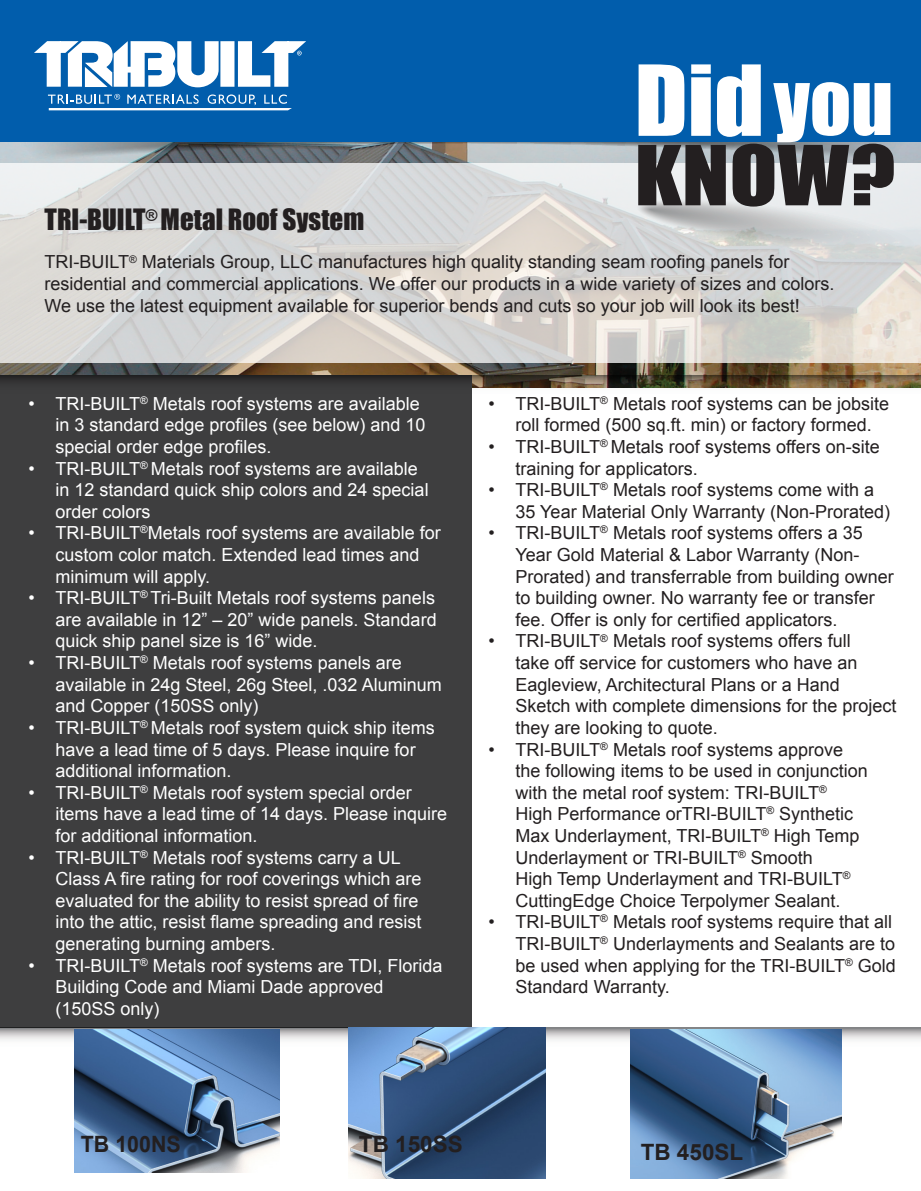
<style>
.page{position:relative;width:921px;height:1191px;background:#fff}
.page>*{position:absolute;margin:0;border:0;box-sizing:border-box;transform-origin:0 0}
.t1{font:27px "Impact";color:#231f20}
.t2{font:700 22.5px "Arial";color:#231f20}
.t3{font:700 22.5px "Arial";color:#231f20;scale:.95 1}
.t4{font:18px/21.6px "Arial";color:#231f20}
.t5{font:18px/21.6px "Arial";color:#fff}
</style>
<div class="page">
<img style="left:0;top:141px;width:921px;height:234px">
<svg style="left:0;top:163px;width:921px;height:200px;background:#d9d7d5"></svg>
<img style="left:4px;top:141px;width:628px;height:19px">
<div style="left:0;top:375px;width:472px;height:653px;background:#3e3e3f"></div>
<img style="left:0;top:375px;width:921px;height:13px">
<svg style="left:0;top:1028px;width:921px;height:27px"></svg>
<div style="left:0;top:0;width:921px;height:141px;background:#015dac"></div>
<div style="left:220px;top:41px;width:14px;height:46px;background:#fff"></div>
<svg style="left:34px;top:41px;width:185px;height:46px"></svg>
<svg style="left:48px;top:94px;width:244px;height:16px"></svg>
<svg style="left:238px;top:41px;width:68px;height:46px"></svg>
<svg style="left:632px;top:64px;width:289px;height:191px"></svg>
<img style="left:630px;top:1030px;width:211px;height:148px">
<img style="left:349px;top:1027px;width:197px;height:151px">
<img style="left:74px;top:1030px;width:205px;height:143px">
<p class="t1" style="left:45px;top:199px;width:321px">TRI-BUILT<sup>®</sup> Metal Roof System</p>
<p class="t4" style="left:45px;top:252px;width:791px">TRI-BUILT<sup>®</sup> Materials Group, LLC manufactures high quality standing seam roofing panels for residential and commercial applications. We offer our products in a wide variety of sizes and colors.<br>We use the latest equipment available for superior bends and cuts so your job will look its best!</p>
<p class="t5" style="left:55px;top:393px;width:372px;text-indent:-27px">• TRI-BUILT<sup>®</sup> Metals roof systems are available in 3 standard edge profiles (see below) and 10 special order edge profiles.</p>
<p class="t5" style="left:55px;top:458px;width:375px;text-indent:-27px">• TRI-BUILT<sup>®</sup> Metals roof systems are available in 12 standard quick ship colors and 24 special order colors</p>
<p class="t5" style="left:55px;top:522px;width:387px;text-indent:-27px">• TRI-BUILT<sup>®</sup>Metals roof systems are available for custom color match. Extended lead times and minimum will apply.</p>
<p class="t5" style="left:55px;top:587px;width:383px;text-align:justify;text-indent:-27px">• TRI-BUILT<sup>®</sup> Tri-Built Metals roof systems panels are available in 12” – 20” wide panels. Standard quick ship panel size is 16” wide.</p>
<p class="t5" style="left:55px;top:652px;width:388px;text-indent:-27px">• TRI-BUILT<sup>®</sup> Metals roof systems panels are available in 24g Steel, 26g Steel, .032 Aluminum and Copper (150SS only)</p>
<p class="t5" style="left:55px;top:717px;width:381px;text-indent:-27px">• TRI-BUILT<sup>®</sup> Metals roof system quick ship items have a lead time of 5 days. Please inquire for additional information.</p>
<p class="t5" style="left:55px;top:782px;width:393px;text-indent:-27px">• TRI-BUILT<sup>®</sup> Metals roof system special order items have a lead time of 14 days. Please inquire for additional information.</p>
<p class="t5" style="left:55px;top:846px;width:368px;text-indent:-27px">• TRI-BUILT<sup>®</sup> Metals roof systems carry a UL Class A fire rating for roof coverings which are evaluated for the ability to resist spread of fire into the attic, resist flame spreading and resist generating burning ambers.</p>
<p class="t5" style="left:55px;top:954px;width:389px;text-indent:-27px">• TRI-BUILT<sup>®</sup> Metals roof systems are TDI, Florida<br>Building Code and Miami Dade approved (150SS only)</p>
<p class="t4" style="left:488px;top:393px;width:402px;text-align:center">• TRI-BUILT<sup>®</sup> Metals roof systems can be jobsite roll formed (500 sq.ft. min) or factory formed.</p>
<p class="t4" style="left:515px;top:436px;width:366px;text-indent:-27px">• TRI-BUILT<sup>®</sup> Metals roof systems offers on-site training for applicators.</p>
<p class="t4" style="left:515px;top:479px;width:376px;text-indent:-27px">• TRI-BUILT<sup>®</sup> Metals roof systems come with a<br>35 Year Material Only Warranty (Non-Prorated)</p>
<p class="t4" style="left:515px;top:522px;width:380px;text-indent:-27px">• TRI-BUILT<sup>®</sup> Metals roof systems offers a 35<br>Year Gold Material &amp; Labor Warranty (Non-Prorated) and transferrable from building owner to building owner. No warranty fee or transfer fee. Offer is only for certified applicators.</p>
<p class="t4" style="left:515px;top:630px;width:382px;text-indent:-27px">• TRI-BUILT<sup>®</sup> Metals roof systems offers full<br>take off service for customers who have an Eagleview, Architectural Plans or a Hand Sketch with complete dimensions for the project they are looking to quote.</p>
<p class="t4" style="left:515px;top:738px;width:354px;text-indent:-27px">• TRI-BUILT<sup>®</sup> Metals roof systems approve the following items to be used in conjunction with the metal roof system: TRI-BUILT<sup>® </sup>High Performance orTRI-BUILT<sup>®</sup> Synthetic Max Underlayment, TRI-BUILT<sup>®</sup> High Temp Underlayment or TRI-BUILT<sup>®</sup> Smooth<br>High Temp Underlayment and TRI-BUILT<sup>® </sup>CuttingEdge Choice Terpolymer Sealant.</p>
<p class="t4" style="left:515px;top:911px;width:382px;text-indent:-27px">• TRI-BUILT<sup>®</sup> Metals roof systems require that all TRI-BUILT<sup>®</sup> Underlayments and Sealants are to be used when applying for the TRI-BUILT<sup>®</sup> Gold Standard Warranty.</p>
<p class="t3" style="left:81px;top:1129px;width:107px">TB 100NS</p>
<p class="t2" style="left:359px;top:1129px;width:105px">TB 150SS</p>
<p class="t2" style="left:641px;top:1137px;width:104px">TB 450SL</p>
</div>
